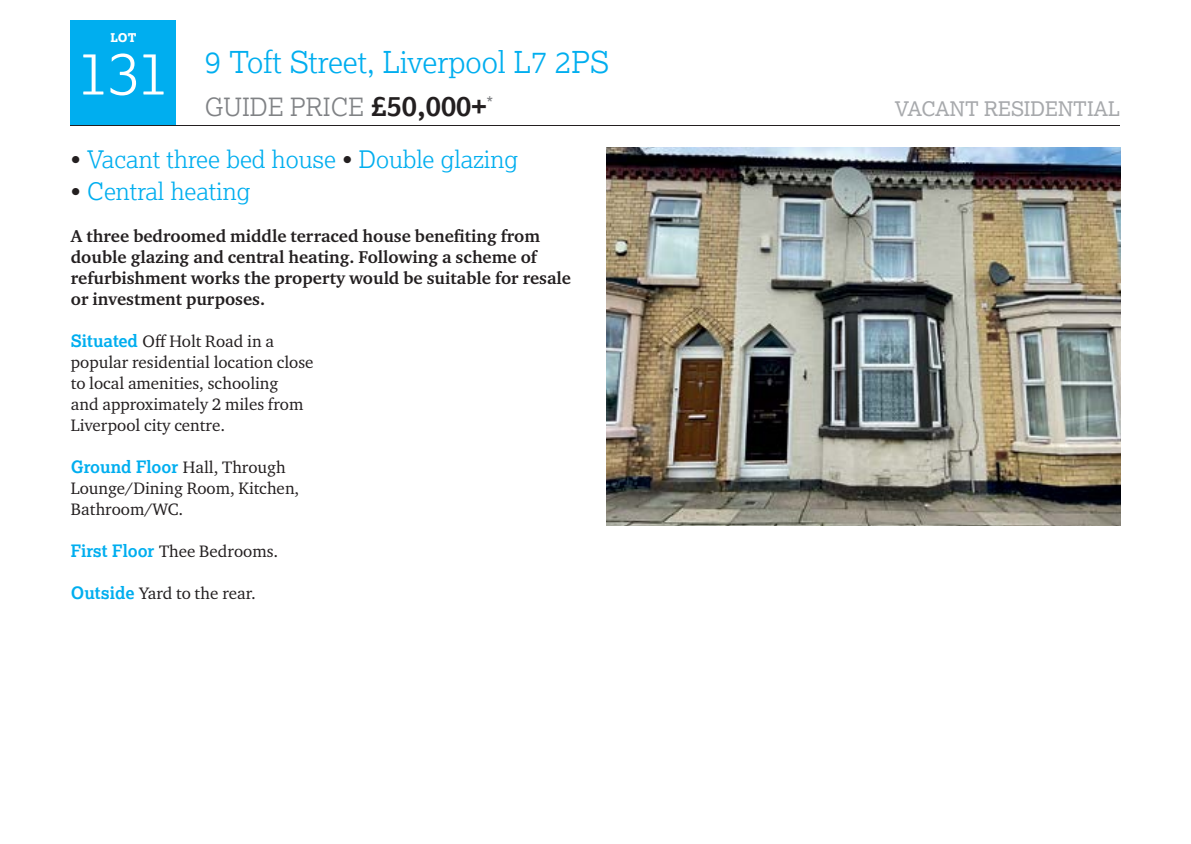
<style>
.page{position:relative;width:1191px;height:844px;background:#fff}
.page>*{position:absolute;margin:0;border:0;box-sizing:border-box;transform-origin:0 0}
.t1{font:300 60px "Lexia";color:#fff}
.t2{font:300 30px "Lexia";color:#00aeef}
.t3{font:300 25px "Lexia";color:#808285}
.t4{font:300 24px "Lexia";color:#00aeef}
.t5{font:20px "Lexia";color:#a7a9ac}
.t6{font:18px "Lexia";color:#808285}
.t7{font:700 17.6px/21px "Charter ITC Pro";color:#231f20}
.t8{font:17px/21px "Charter ITC Pro";color:#231f20}
.t9{font:800 12px "Lexia";color:#fff}
.s1{font-weight:700;font-size:28px;color:#231f20}
.s2{color:#231f20}
.s3{font-family:"Lexia";font-weight:700;color:#00aeef}
</style>
<div class="page">
<div style="left:71px;top:21px;width:105px;height:105px;background:#00aeef"></div>
<hr style="left:71px;top:125px;width:1049px;height:1px;background:#231f20">
<img style="left:607px;top:147px;width:513px;height:378px">
<p class="t9" style="left:110px;top:30px;width:28px">LOT</p>
<h1 class="t1" style="left:77px;top:35px;width:94px">131</h1>
<h2 class="t2" style="left:205px;top:44px;width:406px">9 Toft Street, Liverpool L7 2PS</h2>
<h3 class="t3" style="left:205px;top:91px;width:283px">GUIDE PRICE <span class="s1">£50,000+</span></h3>
<p class="t5" style="left:895px;top:96px;width:227px">VACANT RESIDENTIAL</p>
<p class="t6" style="left:486px;top:92px;width:8px">*</p>
<h3 class="t4" style="left:71px;top:144px;width:449px"><span class="s2">•</span> Vacant three bed house <span class="s2">•</span> Double glazing</h3>
<h3 class="t4" style="left:71px;top:176px;width:181px"><span class="s2">•</span> Central heating</h3>
<p class="t7" style="left:71px;top:225px;width:502px">A three bedroomed middle terraced house benefiting from double glazing and central heating. Following a scheme of refurbishment works the property would be suitable for resale or investment purposes.</p>
<p class="t8" style="left:71px;top:330px;width:244px"><span class="s3">Situated</span> Off Holt Road in a popular residential location close to local amenities, schooling<br>and approximately 2 miles from<br>Liverpool city centre.</p>
<p class="t8" style="left:71px;top:456px;width:230px"><span class="s3">Ground Floor</span> Hall, Through<br>Lounge/Dining Room, Kitchen,<br>Bathroom/WC.</p>
<p class="t8" style="left:71px;top:540px;width:209px"><span class="s3">First Floor</span> Thee Bedrooms.</p>
<p class="t8" style="left:71px;top:582px;width:187px"><span class="s3">Outside</span> Yard to the rear.</p>
</div>
